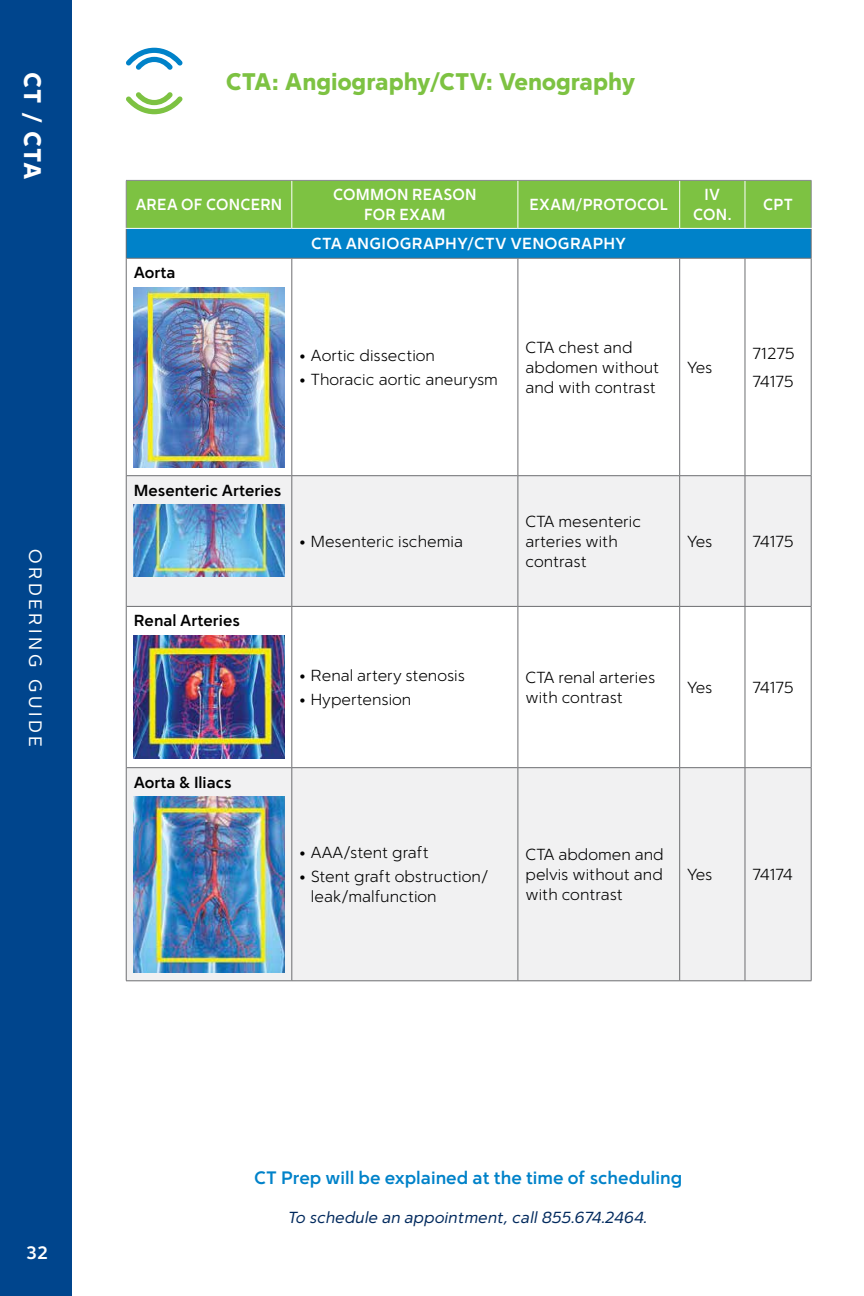
<style>
.page{position:relative;width:864px;height:1296px;background:#fff}
.page>*{position:absolute;margin:0;border:0;box-sizing:border-box;transform-origin:0 0}
.t1{font:900 24px "Simple Sans";color:#7dc242}
.t2{font:900 24px "Simple Sans";color:#fff}
.t3{font:700 18px "Simple Sans";color:#0082c9}
.t4{font:18px "Simple Sans";letter-spacing:.2em;color:#fff}
.t5{font:700 18px "Simple Sans";color:#fff}
.t6{font:300 16px/20px "Simple Sans";color:#000}
.t7{font:700 16px/20px "Simple Sans";letter-spacing:.015em;color:#fff;text-align:center;scale:.95 1}
.t8{font:700 16px "Simple Sans";color:#000}
.t9{font:italic 16px "Simple Sans";color:#00295d}
.t10{font:700 16px "Simple Sans";letter-spacing:.015em;color:#fff}
</style>
<div class="page">
<div style="left:0;top:0;width:72px;height:1296px;background:#00458d"></div>
<svg style="left:126px;top:48px;width:57px;height:22px"></svg>
<svg style="left:126px;top:92px;width:57px;height:22px"></svg>
<svg style="left:127px;top:476px;width:684px;height:504px;fill:#f1f1f2"></svg>
<hr style="left:126px;top:258px;width:1px;height:218px;background:#6d6e71">
<hr style="left:126px;top:476px;width:1px;height:130px;background:#6d6e71">
<hr style="left:126px;top:606px;width:1px;height:162px;background:#6d6e71">
<hr style="left:126px;top:768px;width:1px;height:213px;background:#6d6e71">
<hr style="left:126px;top:258px;width:166px;height:1px;background:#6d6e71">
<hr style="left:292px;top:258px;width:226px;height:1px;background:#6d6e71">
<hr style="left:518px;top:258px;width:162px;height:1px;background:#6d6e71">
<hr style="left:126px;top:475px;width:166px;height:1px;background:#6d6e71">
<hr style="left:292px;top:475px;width:226px;height:1px;background:#6d6e71">
<hr style="left:518px;top:475px;width:162px;height:1px;background:#6d6e71">
<hr style="left:126px;top:606px;width:166px;height:1px;background:#6d6e71">
<hr style="left:292px;top:606px;width:226px;height:1px;background:#6d6e71">
<hr style="left:518px;top:606px;width:162px;height:1px;background:#6d6e71">
<hr style="left:126px;top:767px;width:166px;height:1px;background:#6d6e71">
<hr style="left:292px;top:767px;width:226px;height:1px;background:#6d6e71">
<hr style="left:518px;top:767px;width:162px;height:1px;background:#6d6e71">
<hr style="left:126px;top:980px;width:166px;height:1px;background:#6d6e71">
<hr style="left:292px;top:980px;width:226px;height:1px;background:#6d6e71">
<hr style="left:518px;top:980px;width:162px;height:1px;background:#6d6e71">
<svg style="left:126px;top:180px;width:686px;height:78px;background:#4fa976"></svg>
<hr style="left:679px;top:259px;width:1px;height:216px;background:#6d6e71">
<hr style="left:745px;top:259px;width:1px;height:216px;background:#6d6e71">
<hr style="left:811px;top:258px;width:1px;height:218px;background:#6d6e71">
<hr style="left:679px;top:476px;width:1px;height:130px;background:#6d6e71">
<hr style="left:745px;top:476px;width:1px;height:130px;background:#6d6e71">
<hr style="left:811px;top:476px;width:1px;height:130px;background:#6d6e71">
<hr style="left:679px;top:607px;width:1px;height:160px;background:#6d6e71">
<hr style="left:745px;top:607px;width:1px;height:160px;background:#6d6e71">
<hr style="left:811px;top:606px;width:1px;height:162px;background:#6d6e71">
<hr style="left:679px;top:768px;width:1px;height:213px;background:#6d6e71">
<hr style="left:745px;top:768px;width:1px;height:213px;background:#6d6e71">
<hr style="left:811px;top:768px;width:1px;height:213px;background:#6d6e71">
<hr style="left:680px;top:258px;width:65px;height:1px;background:#6d6e71">
<hr style="left:745px;top:258px;width:66px;height:1px;background:#6d6e71">
<hr style="left:680px;top:475px;width:65px;height:1px;background:#6d6e71">
<hr style="left:745px;top:475px;width:66px;height:1px;background:#6d6e71">
<hr style="left:680px;top:606px;width:65px;height:1px;background:#6d6e71">
<hr style="left:745px;top:606px;width:66px;height:1px;background:#6d6e71">
<hr style="left:680px;top:767px;width:65px;height:1px;background:#6d6e71">
<hr style="left:745px;top:767px;width:66px;height:1px;background:#6d6e71">
<hr style="left:680px;top:980px;width:65px;height:1px;background:#6d6e71">
<hr style="left:745px;top:980px;width:66px;height:1px;background:#6d6e71">
<hr style="left:291px;top:259px;width:1px;height:217px;background:#6d6e71">
<hr style="left:518px;top:259px;width:1px;height:217px;background:#6d6e71">
<hr style="left:291px;top:476px;width:1px;height:130px;background:#6d6e71">
<hr style="left:518px;top:476px;width:1px;height:130px;background:#6d6e71">
<hr style="left:291px;top:606px;width:1px;height:162px;background:#6d6e71">
<hr style="left:518px;top:606px;width:1px;height:162px;background:#6d6e71">
<hr style="left:291px;top:768px;width:1px;height:213px;background:#6d6e71">
<hr style="left:518px;top:768px;width:1px;height:213px;background:#6d6e71">
<hr style="left:126px;top:228px;width:166px;height:1px;background:#fff">
<hr style="left:292px;top:228px;width:226px;height:1px;background:#fff">
<hr style="left:518px;top:228px;width:162px;height:1px;background:#fff">
<hr style="left:680px;top:228px;width:65px;height:1px;background:#fff">
<hr style="left:745px;top:228px;width:66px;height:1px;background:#fff">
<img style="left:134px;top:287px;width:150px;height:181px">
<img style="left:134px;top:505px;width:150px;height:72px">
<img style="left:134px;top:635px;width:150px;height:123px">
<img style="left:134px;top:797px;width:150px;height:176px">
<h1 class="t2" style="left:47px;top:72px;width:109px;rotate:90deg">CT / CTA</h1>
<p class="t4" style="left:46px;top:549px;width:200px;rotate:90deg">ORDERING GUIDE</p>
<h1 class="t1" style="left:226px;top:67px;width:411px">CTA: Angiography/CTV: Venography</h1>
<p class="t7" style="left:136px;top:195px;width:156px">AREA OF CONCERN</p>
<p class="t7" style="left:333px;top:185px;width:153px">COMMON REASON<br>FOR EXAM</p>
<p class="t7" style="left:530px;top:195px;width:147px">EXAM/PROTOCOL</p>
<p class="t7" style="left:693px;top:185px;width:42px">IV<br>CON.</p>
<p class="t7" style="left:763px;top:195px;width:33px">CPT</p>
<p class="t10" style="left:311px;top:233px;width:317px">CTA ANGIOGRAPHY/CTV VENOGRAPHY</p>
<p class="t8" style="left:134px;top:263px;width:43px">Aorta</p>
<p class="t6" style="left:299px;top:345px;width:137px">• Aortic dissection</p>
<p class="t6" style="left:299px;top:369px;width:200px">• Thoracic aortic aneurysm</p>
<p class="t6" style="left:526px;top:337px;width:135px">CTA chest and abdomen without and with contrast</p>
<p class="t6" style="left:687px;top:357px;width:27px">Yes</p>
<p class="t6" style="left:753px;top:339px;width:43px;line-height:28px">71275<br>74175</p>
<p class="t8" style="left:134px;top:481px;width:149px">Mesenteric Arteries</p>
<p class="t6" style="left:299px;top:531px;width:165px">• Mesenteric ischemia</p>
<p class="t8" style="left:134px;top:611px;width:108px">Renal Arteries</p>
<p class="t8" style="left:134px;top:772px;width:99px">Aorta &amp; Iliacs</p>
<p class="t6" style="left:299px;top:665px;width:167px">• Renal artery stenosis</p>
<p class="t6" style="left:299px;top:689px;width:113px">• Hypertension</p>
<p class="t6" style="left:299px;top:842px;width:131px">• AAA/stent graft</p>
<p class="t6" style="left:311px;top:867px;width:179px;text-indent:-12px">• Stent graft obstruction/ leak/malfunction</p>
<p class="t6" style="left:526px;top:511px;width:117px">CTA mesenteric arteries with contrast</p>
<p class="t6" style="left:687px;top:531px;width:27px">Yes</p>
<p class="t6" style="left:753px;top:531px;width:42px">74175</p>
<p class="t6" style="left:526px;top:667px;width:131px">CTA renal arteries with contrast</p>
<p class="t6" style="left:687px;top:677px;width:27px">Yes</p>
<p class="t6" style="left:753px;top:677px;width:42px">74175</p>
<p class="t6" style="left:526px;top:844px;width:140px;text-align:justify">CTA abdomen and pelvis without and with contrast</p>
<p class="t6" style="left:687px;top:864px;width:27px">Yes</p>
<p class="t6" style="left:753px;top:864px;width:42px">74174</p>
<p class="t5" style="left:26px;top:1242px;width:23px">32</p>
<p class="t3" style="left:254px;top:1167px;width:430px">CT Prep will be explained at the time of scheduling</p>
<p class="t9" style="left:289px;top:1208px;width:361px">To schedule an appointment, call 855.674.2464.</p>
</div>
